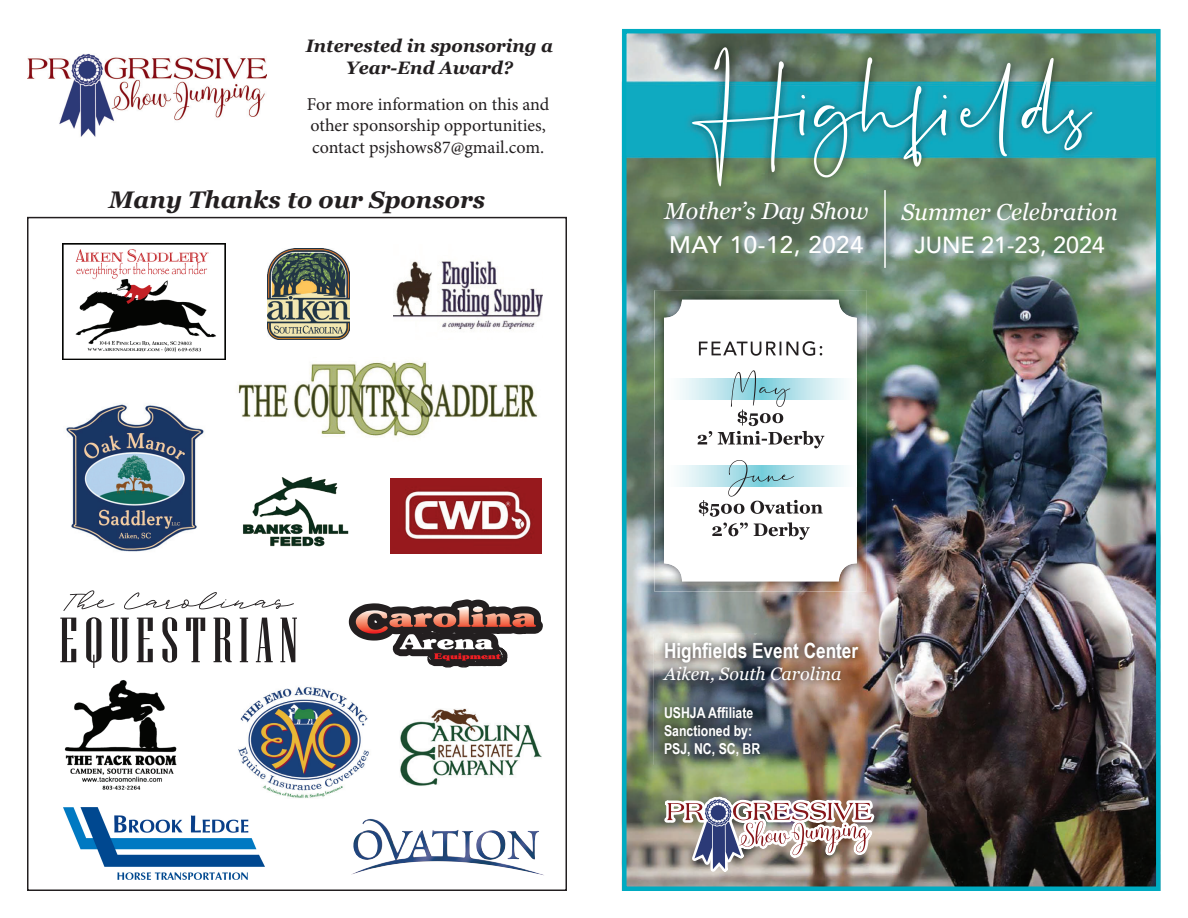
<style>
.page{position:relative;width:1188px;height:918px;background:#fff}
.page>*{position:absolute;margin:0;border:0;box-sizing:border-box;transform-origin:0 0}
.t1{font:italic 700 24px "Georgia";color:#231f20}
.t2{font:500 24px "Avenir";letter-spacing:.025em;color:#fff}
.t3{font:italic 23.25px "Georgia";color:#fff}
.t4{font:500 23.25px "Avenir";color:#fff}
.t5{font:700 21px "Arial Narrow";color:#fff}
.t6{font:18px/21.6px "Minion Pro";letter-spacing:-.005em;color:#231f20}
.t7{font:italic 700 18px/21.6px "Georgia";color:#231f20;text-align:center}
.t8{font:italic 18px "Georgia";color:#fff}
.t9{font:700 15px/18px "Arial Narrow";color:#fff}
</style>
<div class="page">
<img style="left:627px;top:34px;width:529px;height:852px">
<div style="left:622px;top:29px;width:539px;height:862px;border:4px solid #00abc1"></div>
<img style="left:654px;top:633px;width:213px;height:131px">
<img style="left:654px;top:290px;width:213px;height:301px">
<div style="left:664px;top:300px;width:193px;height:281px;background:#fff;border-radius:18px"></div>
<svg style="left:679px;top:379px;width:165px;height:20px"></svg>
<svg style="left:679px;top:466px;width:165px;height:20px"></svg>
<svg style="left:699px;top:460px;width:124px;height:80px"></svg>
<svg style="left:698px;top:370px;width:126px;height:78px"></svg>
<svg style="left:699px;top:341px;width:123px;height:15px"></svg>
<img style="left:664px;top:796px;width:211px;height:76px">
<hr style="left:884px;top:190px;width:2px;height:78px;background:#fff">
<svg style="left:692px;top:47px;width:400px;height:139px"></svg>
<img style="left:27px;top:53px;width:239px;height:84px">
<img style="left:238px;top:360px;width:300px;height:78px">
<img style="left:394px;top:261px;width:149px;height:70px">
<svg style="left:348px;top:599px;width:195px;height:69px"></svg>
<img style="left:268px;top:248px;width:81px;height:92px">
<img style="left:400px;top:708px;width:142px;height:78px">
<img style="left:66px;top:404px;width:138px;height:148px">
<svg style="left:63px;top:590px;width:51px;height:21px"></svg>
<svg style="left:124px;top:592px;width:170px;height:17px"></svg>
<svg style="left:60px;top:618px;width:16px;height:44px"></svg>
<svg style="left:86px;top:617px;width:15px;height:51px"></svg>
<svg style="left:110px;top:618px;width:19px;height:45px"></svg>
<svg style="left:137px;top:618px;width:16px;height:44px"></svg>
<svg style="left:162px;top:617px;width:15px;height:46px"></svg>
<svg style="left:186px;top:618px;width:19px;height:44px"></svg>
<svg style="left:214px;top:618px;width:18px;height:44px"></svg>
<svg style="left:240px;top:618px;width:8px;height:44px"></svg>
<svg style="left:256px;top:618px;width:17px;height:44px"></svg>
<svg style="left:280px;top:618px;width:17px;height:44px"></svg>
<img style="left:64px;top:680px;width:113px;height:110px">
<img style="left:63px;top:244px;width:162px;height:115px">
<img style="left:351px;top:819px;width:193px;height:56px">
<img style="left:390px;top:479px;width:151px;height:74px">
<img style="left:238px;top:687px;width:131px;height:111px">
<img style="left:243px;top:476px;width:106px;height:71px">
<img style="left:64px;top:807px;width:200px;height:72px">
<p class="t7" style="left:306px;top:34px;width:249px">Interested in sponsoring a<br>Year-End Award?</p>
<p class="t6" style="left:307px;top:93px;width:244px">For more information on this and other sponsorship opportunities, contact psjshows87@gmail.com.</p>
<h1 class="t1" style="left:109px;top:182px;width:378px">Many Thanks to our Sponsors</h1>
<p class="t3" style="left:664px;top:194px;width:206px">Mother’s Day Show</p>
<h1 class="t2" style="left:669px;top:224px;width:196px">MAY 10-12, 2024</h1>
<p class="t3" style="left:902px;top:195px;width:218px">Summer Celebration</p>
<p class="t4" style="left:914px;top:225px;width:192px">JUNE 21-23, 2024</p>
<p class="t5" style="left:664px;top:635px;width:196px">Highfields Event Center</p>
<p class="t8" style="left:664px;top:661px;width:179px">Aiken, South Carolina</p>
<p class="t9" style="left:664px;top:703px;width:98px">USHJA Affiliate<br>Sanctioned by:<br>PSJ, NC, SC, BR</p>
</div>
